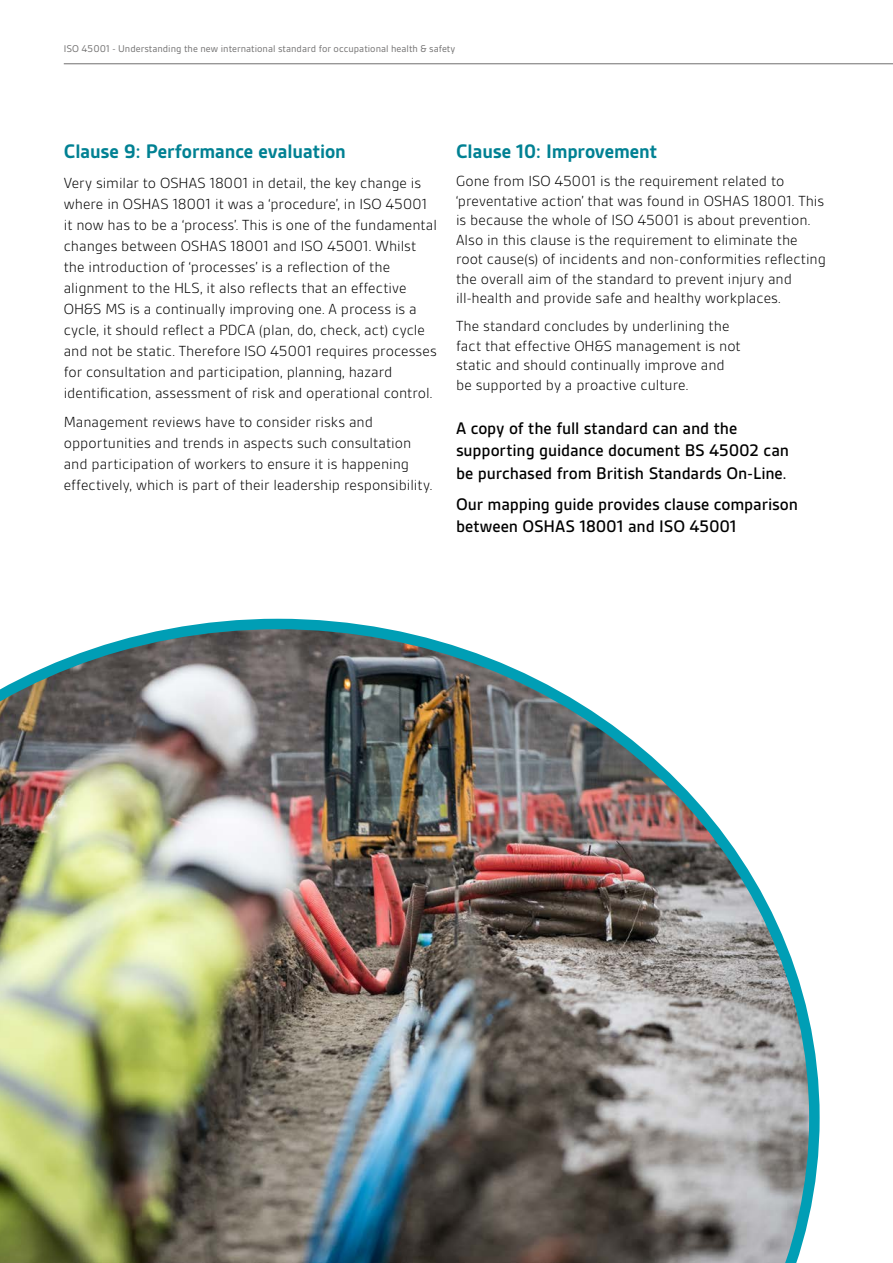
<style>
.page{position:relative;width:893px;height:1263px;background:#fff}
.page>*{position:absolute;margin:0;border:0;box-sizing:border-box;transform-origin:0 0}
.t1{font:700 21px "BSI Gesta";letter-spacing:-.01em;color:#008193}
.t2{font:500 18px/22.5px "BSI Gesta";letter-spacing:-.01em;color:#000}
.t3{font:300 15.75px/21px "BSI Gesta";color:#000}
.t4{font:10.5px "BSI Gesta";color:#706f6f}
</style>
<div class="page">
<hr style="left:64px;top:63px;width:829px;height:1px;background:#706f6f">
<img style="left:0;top:619px;width:820px;height:644px">
<p class="t4" style="left:64px;top:43px;width:393px">ISO 45001 - Understanding the new international standard for occupational health &amp; safety</p>
<h1 class="t1" style="left:64px;top:141px;width:284px">Clause 9: Performance evaluation</h1>
<p class="t3" style="left:64px;top:172px;width:375px">Very similar to OSHAS 18001 in detail, the key change is where in OSHAS 18001 it was a ‘procedure’, in ISO 45001 it now has to be a ‘process’. This is one of the fundamental changes between OSHAS 18001 and ISO 45001. Whilst the introduction of ‘processes’ is a reflection of the alignment to the HLS, it also reflects that an effective OH&amp;S MS is a continually improving one. A process is a cycle, it should reflect a PDCA (plan, do, check, act) cycle and not be static. Therefore ISO 45001 requires processes for consultation and participation, planning, hazard identification, assessment of risk and operational control.</p>
<p class="t3" style="left:64px;top:412px;width:370px">Management reviews have to consider risks and opportunities and trends in aspects such consultation and participation of workers to ensure it is happening effectively, which is part of their leadership responsibility.</p>
<h1 class="t1" style="left:456px;top:141px;width:203px">Clause 10: Improvement</h1>
<p class="t3" style="left:456px;top:172px;width:371px;line-height:19.5px">Gone from ISO 45001 is the requirement related to ‘preventative action’ that was found in OSHAS 18001. This is because the whole of ISO 45001 is about prevention.<br>Also in this clause is the requirement to eliminate the root cause(s) of incidents and non-conformities reflecting the overall aim of the standard to prevent injury and ill-health and provide safe and healthy workplaces.</p>
<p class="t3" style="left:456px;top:317px;width:286px;line-height:19.5px">The standard concludes by underlining the fact that effective OH&amp;S management is not static and should continually improve and be supported by a proactive culture.</p>
<p class="t2" style="left:456px;top:416px;width:334px">A copy of the full standard can and the supporting guidance document BS 45002 can be purchased from British Standards On-Line.</p>
<p class="t2" style="left:456px;top:492px;width:343px">Our mapping guide provides clause comparison between OSHAS 18001 and ISO 45001</p>
</div>
